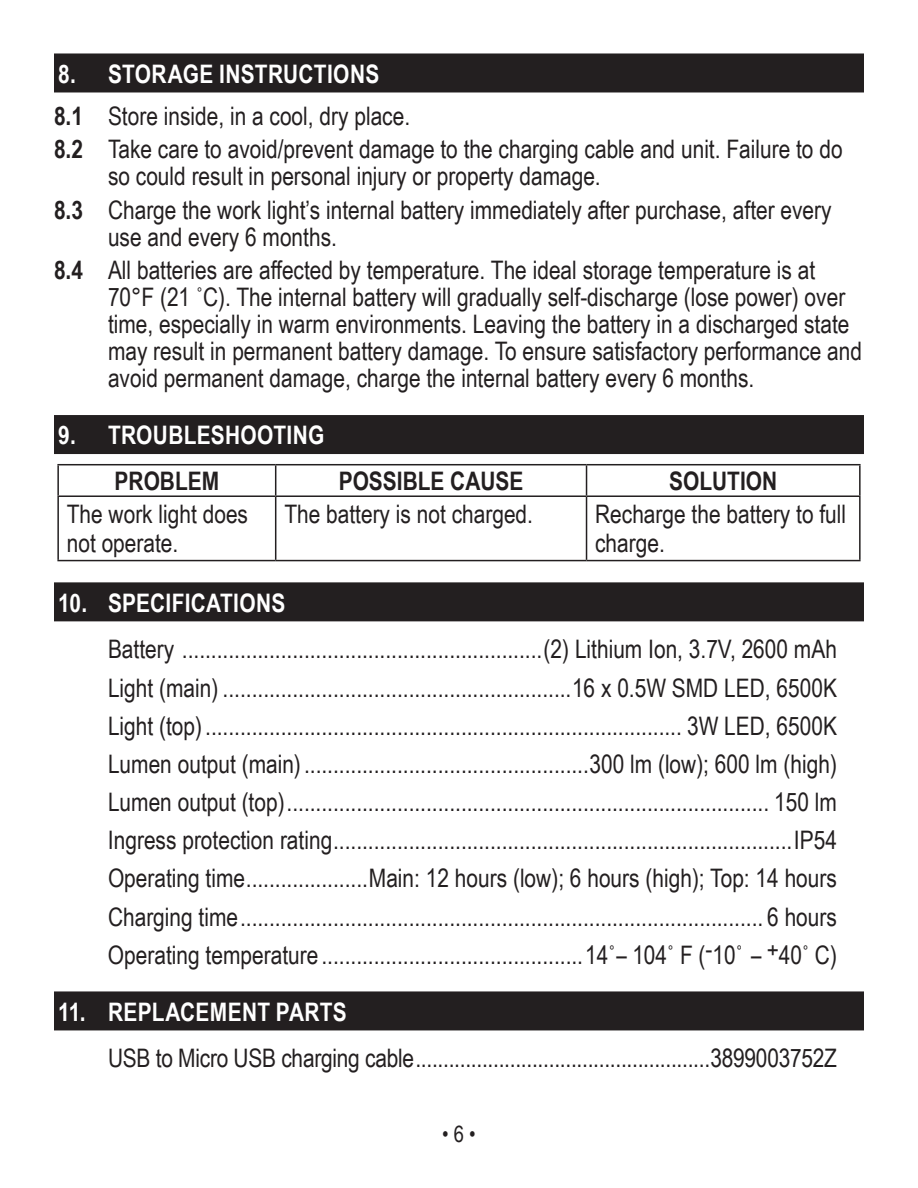
<style>
.page{position:relative;width:918px;height:1188px;background:#fff}
.page>*{position:absolute;margin:0;border:0;box-sizing:border-box;transform-origin:0 0}
.Specs_small{font:25.5px/27px "Arial Narrow";color:#231f20}
.Table_Body_Text{font:25.5px/28.5px "Arial Narrow";color:#231f20}
.t1{font:700 25.5px "Arial Narrow";letter-spacing:.01em;color:#fff}
.Table_Header{font:700 25.5px "Arial Narrow";color:#231f20}
.t2{font:22.5px "Arial Narrow";color:#231f20}
.s1{font-weight:700}
</style>
<div class="page">
<div style="left:54px;top:53px;width:810px;height:39px;background:#231f20"></div>
<div style="left:54px;top:415px;width:810px;height:39px;background:#231f20"></div>
<div style="left:54px;top:582px;width:810px;height:39px;background:#231f20"></div>
<hr style="left:57px;top:464px;width:219px;height:1px;background:#231f20">
<hr style="left:57px;top:465px;width:2px;height:30px;background:#231f20">
<hr style="left:276px;top:464px;width:311px;height:1px;background:#231f20">
<hr style="left:275px;top:465px;width:1px;height:30px;background:#231f20">
<hr style="left:587px;top:464px;width:274px;height:1px;background:#231f20">
<hr style="left:586px;top:465px;width:1px;height:30px;background:#231f20">
<hr style="left:859px;top:465px;width:2px;height:30px;background:#231f20">
<hr style="left:57px;top:495px;width:219px;height:2px;background:#231f20">
<hr style="left:276px;top:495px;width:311px;height:2px;background:#231f20">
<hr style="left:587px;top:495px;width:274px;height:2px;background:#231f20">
<hr style="left:57px;top:497px;width:2px;height:63px;background:#231f20">
<hr style="left:275px;top:497px;width:1px;height:63px;background:#231f20">
<hr style="left:586px;top:497px;width:1px;height:63px;background:#231f20">
<hr style="left:859px;top:497px;width:2px;height:63px;background:#231f20">
<hr style="left:57px;top:560px;width:219px;height:1px;background:#231f20">
<hr style="left:276px;top:560px;width:311px;height:1px;background:#231f20">
<hr style="left:587px;top:560px;width:274px;height:1px;background:#231f20">
<div style="left:54px;top:991px;width:810px;height:39px;background:#231f20"></div>
<p class="t1" style="left:58px;top:54px;width:323px">8. STORAGE INSTRUCTIONS</p>
<p class="Specs_small" style="left:54px;top:101px;width:358px"><span class="s1">8.1</span> Store inside, in a cool, dry place.</p>
<p class="Specs_small" style="left:108px;top:135px;width:736px;text-indent:-54px"><span class="s1">8.2</span> Take care to avoid/prevent damage to the charging cable and unit. Failure to do so could result in personal injury or property damage.</p>
<p class="Specs_small" style="left:108px;top:195px;width:725px;text-indent:-54px"><span class="s1">8.3</span> Charge the work light’s internal battery immediately after purchase, after every use and every 6 months.</p>
<p class="Specs_small" style="left:108px;top:256px;width:756px;text-indent:-54px"><span class="s1">8.4</span> All batteries are affected by temperature. The ideal storage temperature is at 70°F (21 ˚C). The internal battery will gradually self-discharge (lose power) over time, especially in warm environments. Leaving the battery in a discharged state may result in permanent battery damage. To ensure satisfactory performance and avoid permanent damage, charge the internal battery every 6 months.</p>
<p class="t1" style="left:58px;top:416px;width:268px">9. TROUBLESHOOTING</p>
<p class="Table_Header" style="left:115px;top:461px;width:106px">PROBLEM</p>
<p class="Table_Header" style="left:339px;top:461px;width:186px">POSSIBLE CAUSE</p>
<p class="Table_Header" style="left:669px;top:461px;width:110px">SOLUTION</p>
<p class="Table_Body_Text" style="left:67px;top:499px;width:183px">The work light does not operate.</p>
<p class="Table_Body_Text" style="left:284px;top:499px;width:250px">The battery is not charged.</p>
<p class="Table_Body_Text" style="left:595px;top:499px;width:253px">Recharge the battery to full charge.</p>
<p class="t1" style="left:58px;top:583px;width:229px">10. SPECIFICATIONS</p>
<p class="Specs_small" style="left:108px;top:635px;width:730px">Battery ..............................................................(2) Lithium Ion, 3.7V, 2600 mAh</p>
<p class="Specs_small" style="left:108px;top:673px;width:730px">Light (main) ............................................................16 x 0.5W SMD LED, 6500K</p>
<p class="Specs_small" style="left:108px;top:711px;width:730px">Light (top).................................................................................. 3W LED, 6500K</p>
<p class="Specs_small" style="left:108px;top:750px;width:730px">Lumen output (main).................................................300 lm (low); 600 lm (high)</p>
<p class="Specs_small" style="left:108px;top:788px;width:730px">Lumen output (top)................................................................................... 150 lm</p>
<p class="Specs_small" style="left:108px;top:826px;width:731px">Ingress protection rating...............................................................................IP54</p>
<p class="Specs_small" style="left:108px;top:864px;width:730px">Operating time.....................Main: 12 hours (low); 6 hours (high); Top: 14 hours</p>
<p class="Specs_small" style="left:108px;top:902px;width:730px">Charging time.......................................................................................... 6 hours</p>
<p class="Specs_small" style="left:108px;top:940px;width:731px">Operating temperature .............................................14˚ – 104˚ F (-10˚ – +40˚ C)</p>
<p class="t1" style="left:58px;top:992px;width:290px">11. REPLACEMENT PARTS</p>
<p class="Specs_small" style="left:108px;top:1043px;width:730px">USB to Micro USB charging cable.....................................................3899003752Z</p>
<p class="t2" style="left:442px;top:1118px;width:35px">• 6 •</p>
</div>
